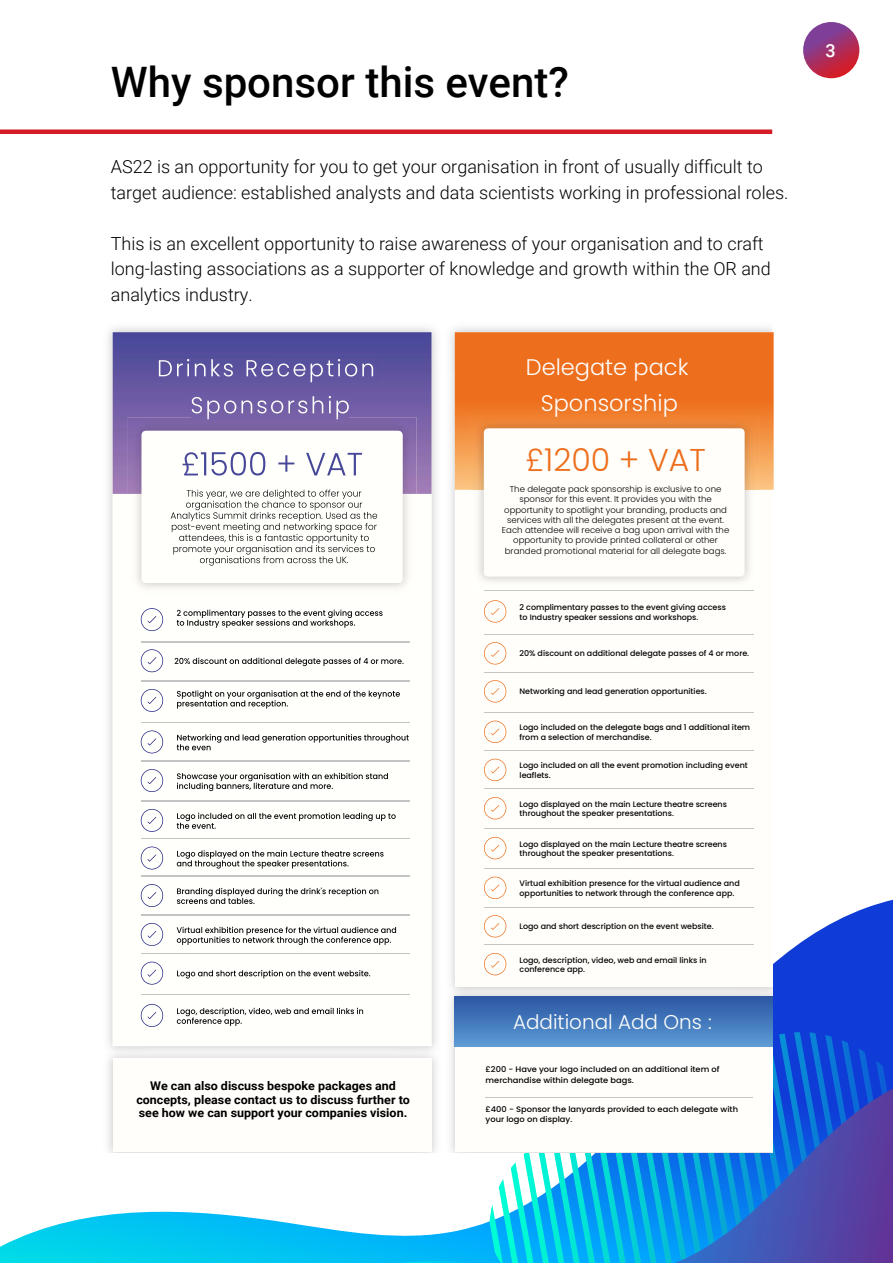
<style>
.page{position:relative;width:893px;height:1263px;background:#fff}
.page>*{position:absolute;margin:0;border:0;box-sizing:border-box;transform-origin:0 0}
.t1{font:500 42px "Roboto";color:#000}
.t2{font:300 31.5px "Poppins";color:#ed6e1c}
.t3{font:300 22.5px/36px "Poppins";color:#fff;text-align:center}
.t4{font:300 19.95px "Poppins";color:#fffefa}
.t5{font:300 18px/25.5px "Roboto";color:#000}
.t6{font:500 18px "Roboto";color:#fff}
.t7{font:700 12px/13.5px "Roboto";color:#000;text-align:center;scale:1.04 1}
.t8{font:300 8.55px/10.2px "Poppins";color:#020203;text-align:center}
.t9{font:500 7.95px/9.6px "Poppins";color:#020203}
.t10{font:500 7.95px/11.2px "Poppins";color:#000;scale:1.04 1}
</style>
<div class="page">
<svg style="left:0;top:900px;width:893px;height:363px"></svg>
<svg style="left:772px;top:1032px;width:121px;height:57px;background:#0f4fd6"></svg>
<svg style="left:402px;top:1089px;width:491px;height:174px"></svg>
<div style="left:0;top:129px;width:772px;height:5px;background:#d41b26"></div>
<svg style="left:803px;top:22px;width:56px;height:56px;background:#a3326a"></svg>
<img style="left:450px;top:327px;width:322px;height:44px">
<img style="left:417px;top:371px;width:53px;height:782px">
<img style="left:470px;top:987px;width:302px;height:166px">
<img style="left:99px;top:1060px;width:318px;height:93px">
<img style="left:108px;top:327px;width:329px;height:44px">
<img style="left:99px;top:371px;width:49px;height:689px">
<img style="left:396px;top:371px;width:49px;height:689px">
<img style="left:148px;top:1046px;width:248px;height:12px">
<img style="left:113px;top:494px;width:52px;height:552px">
<img style="left:379px;top:494px;width:52px;height:552px">
<img style="left:165px;top:611px;width:214px;height:435px">
<img style="left:113px;top:332px;width:318px;height:162px">
<img style="left:128px;top:417px;width:288px;height:179px">
<img style="left:142px;top:431px;width:260px;height:152px">
<img style="left:159px;top:359px;width:214px;height:23px">
<img style="left:192px;top:396px;width:157px;height:23px">
<img style="left:207px;top:417px;width:131px;height:2px">
<img style="left:183px;top:452px;width:179px;height:24px">
<img style="left:141px;top:642px;width:269px;height:1px">
<img style="left:187px;top:490px;width:175px;height:9px">
<img style="left:187px;top:490px;width:174px;height:7px">
<img style="left:186px;top:501px;width:176px;height:9px">
<img style="left:192px;top:501px;width:170px;height:7px">
<img style="left:171px;top:512px;width:207px;height:9px">
<img style="left:171px;top:512px;width:200px;height:7px">
<img style="left:172px;top:523px;width:205px;height:9px">
<img style="left:188px;top:523px;width:189px;height:7px">
<img style="left:179px;top:534px;width:190px;height:9px">
<img style="left:185px;top:534px;width:178px;height:7px">
<img style="left:173px;top:545px;width:202px;height:9px">
<img style="left:179px;top:545px;width:196px;height:7px">
<img style="left:200px;top:556px;width:148px;height:10px">
<img style="left:206px;top:556px;width:141px;height:7px">
<img style="left:177px;top:616px;width:206px;height:2px">
<img style="left:177px;top:609px;width:206px;height:7px">
<img style="left:353px;top:619px;width:2px;height:9px">
<img style="left:177px;top:619px;width:176px;height:9px">
<img style="left:141px;top:608px;width:22px;height:23px">
<img style="left:177px;top:690px;width:223px;height:9px">
<img style="left:177px;top:690px;width:218px;height:7px">
<img style="left:177px;top:700px;width:111px;height:9px">
<img style="left:204px;top:700px;width:82px;height:9px">
<img style="left:141px;top:689px;width:22px;height:23px">
<img style="left:175px;top:658px;width:228px;height:8px">
<img style="left:175px;top:658px;width:193px;height:6px">
<img style="left:141px;top:649px;width:22px;height:23px">
<img style="left:141px;top:681px;width:269px;height:1px">
<img style="left:177px;top:742px;width:232px;height:1px">
<img style="left:177px;top:734px;width:232px;height:8px">
<img style="left:177px;top:744px;width:34px;height:6px">
<img style="left:141px;top:730px;width:22px;height:23px">
<img style="left:141px;top:722px;width:269px;height:1px">
<img style="left:177px;top:779px;width:211px;height:2px">
<img style="left:177px;top:773px;width:211px;height:6px">
<img style="left:177px;top:783px;width:156px;height:8px">
<img style="left:177px;top:783px;width:154px;height:6px">
<img style="left:141px;top:769px;width:22px;height:23px">
<img style="left:141px;top:832px;width:22px;height:91px">
<img style="left:141px;top:761px;width:269px;height:1px">
<img style="left:177px;top:813px;width:219px;height:8px">
<img style="left:177px;top:823px;width:39px;height:6px">
<img style="left:141px;top:809px;width:22px;height:23px">
<img style="left:141px;top:801px;width:269px;height:1px">
<img style="left:177px;top:857px;width:207px;height:2px">
<img style="left:177px;top:850px;width:207px;height:7px">
<img style="left:177px;top:860px;width:171px;height:8px">
<img style="left:187px;top:860px;width:160px;height:6px">
<img style="left:141px;top:846px;width:22px;height:23px">
<img style="left:141px;top:838px;width:269px;height:1px">
<img style="left:177px;top:887px;width:202px;height:9px">
<img style="left:177px;top:887px;width:179px;height:7px">
<img style="left:177px;top:898px;width:77px;height:6px">
<img style="left:189px;top:898px;width:64px;height:6px">
<img style="left:141px;top:884px;width:22px;height:23px">
<img style="left:141px;top:876px;width:269px;height:1px">
<img style="left:177px;top:927px;width:220px;height:8px">
<img style="left:177px;top:927px;width:219px;height:6px">
<img style="left:177px;top:936px;width:214px;height:9px">
<img style="left:201px;top:936px;width:188px;height:9px">
<img style="left:141px;top:923px;width:22px;height:23px">
<img style="left:141px;top:984px;width:22px;height:20px">
<img style="left:141px;top:915px;width:269px;height:1px">
<img style="left:177px;top:970px;width:193px;height:8px">
<img style="left:177px;top:970px;width:191px;height:6px">
<img style="left:141px;top:962px;width:22px;height:22px">
<img style="left:141px;top:953px;width:269px;height:1px">
<img style="left:177px;top:1008px;width:187px;height:8px">
<img style="left:177px;top:1008px;width:186px;height:6px">
<img style="left:240px;top:1017px;width:2px;height:9px">
<img style="left:177px;top:1017px;width:63px;height:9px">
<img style="left:141px;top:1004px;width:22px;height:23px">
<img style="left:141px;top:994px;width:269px;height:1px">
<div style="left:455px;top:332px;width:317px;height:655px;background:#fffefa"></div>
<div style="left:455px;top:996px;width:317px;height:155px;background:#fffefa"></div>
<div style="left:113px;top:1058px;width:318px;height:93px;background:#fffefa"></div>
<svg style="left:455px;top:332px;width:319px;height:158px;background:#ee7423"></svg>
<img style="left:470px;top:415px;width:288px;height:166px">
<div style="left:484px;top:428px;width:261px;height:149px;background:#fffefa;border-radius:4px"></div>
<hr style="left:484px;top:590px;width:269px;height:1px;background:#c5c5c5">
<hr style="left:484px;top:634px;width:269px;height:1px;background:#c5c5c5">
<svg style="left:484px;top:600px;width:22px;height:23px"></svg>
<svg style="left:484px;top:642px;width:22px;height:22px"></svg>
<hr style="left:484px;top:672px;width:269px;height:1px;background:#c5c5c5">
<svg style="left:484px;top:680px;width:22px;height:22px"></svg>
<hr style="left:484px;top:712px;width:269px;height:1px;background:#c5c5c5">
<svg style="left:484px;top:721px;width:22px;height:22px"></svg>
<hr style="left:484px;top:750px;width:269px;height:1px;background:#c5c5c5">
<svg style="left:484px;top:759px;width:22px;height:22px"></svg>
<hr style="left:484px;top:789px;width:269px;height:1px;background:#c5c5c5">
<svg style="left:484px;top:797px;width:22px;height:22px"></svg>
<hr style="left:484px;top:829px;width:269px;height:1px;background:#c5c5c5">
<svg style="left:484px;top:837px;width:22px;height:22px"></svg>
<hr style="left:484px;top:868px;width:269px;height:1px;background:#c5c5c5">
<svg style="left:484px;top:877px;width:22px;height:22px"></svg>
<hr style="left:484px;top:907px;width:269px;height:1px;background:#c5c5c5">
<svg style="left:484px;top:915px;width:22px;height:22px"></svg>
<hr style="left:484px;top:945px;width:269px;height:1px;background:#c5c5c5">
<svg style="left:484px;top:953px;width:22px;height:22px"></svg>
<div style="left:455px;top:996px;width:317px;height:50px;background:linear-gradient(to bottom,#2b55a3,#5b99d3)"></div>
<hr style="left:486px;top:1097px;width:267px;height:1px;background:#c5c5c5">
<h1 class="t1" style="left:111px;top:53px;width:460px">Why sponsor this event?</h1>
<h3 class="t5" style="left:111px;top:154px;width:679px">AS22 is an opportunity for you to get your organisation in front of usually difficult to target audience: established analysts and data scientists working in professional roles.</h3>
<h3 class="t5" style="left:111px;top:230px;width:662px">This is an excellent opportunity to raise awareness of your organisation and to craft long-lasting associations as a supporter of knowledge and growth within the OR and analytics industry.</h3>
<h3 class="t3" style="left:526px;top:349px;width:164px">Delegate pack<br>Sponsorship</h3>
<h2 class="t2" style="left:525px;top:442px;width:182px">£1200 + VAT</h2>
<p class="t8" style="left:502px;top:484px;width:229px">The delegate pack sponsorship is exclusive to one sponsor for this event. It provides you with the opportunity to spotlight your branding, products and services with all the delegates present at the event.<br>Each attendee will receive a bag upon arrival with the opportunity to provide printed collateral or other branded promotional material for all delegate bags.</p>
<h3 class="t7" style="left:136px;top:1079px;width:264px">We can also discuss bespoke packages and concepts, please contact us to discuss further to see how we can support your companies vision.</h3>
<p class="t9" style="left:520px;top:602px;width:208px">2 complimentary passes to the event giving access to Industry speaker sessions and workshops.</p>
<p class="t9" style="left:520px;top:649px;width:231px">20% discount on additional delegate passes of 4 or more.</p>
<p class="t9" style="left:520px;top:687px;width:189px">Networking and lead generation opportunities.</p>
<p class="t9" style="left:520px;top:723px;width:232px">Logo included on the delegate bags and 1 additional item from a selection of merchandise.</p>
<p class="t9" style="left:520px;top:761px;width:230px">Logo included on all the event promotion including event leaflets.</p>
<p class="t9" style="left:520px;top:799px;width:209px">Logo displayed on the main Lecture theatre screens throughout the speaker presentations.</p>
<p class="t9" style="left:520px;top:839px;width:209px">Logo displayed on the main Lecture theatre screens throughout the speaker presentations.</p>
<p class="t9" style="left:520px;top:879px;width:222px">Virtual exhibition presence for the virtual audience and opportunities to network through the conference app.</p>
<p class="t9" style="left:520px;top:922px;width:196px">Logo and short description on the event website.</p>
<p class="t9" style="left:520px;top:955px;width:189px">Logo, description, video, web and email links in conference app.</p>
<h3 class="t4" style="left:513px;top:1010px;width:200px">Additional Add Ons :</h3>
<p class="t10" style="left:486px;top:1064px;width:226px">£200 - Have your logo included on an additional item of merchandise within delegate bags.</p>
<p class="t10" style="left:486px;top:1104px;width:244px;line-height:9.9px">£400 - Sponsor the lanyards provided to each delegate with your logo on display.</p>
<h3 class="t6" style="left:826px;top:38px;width:12px">3</h3>
</div>
